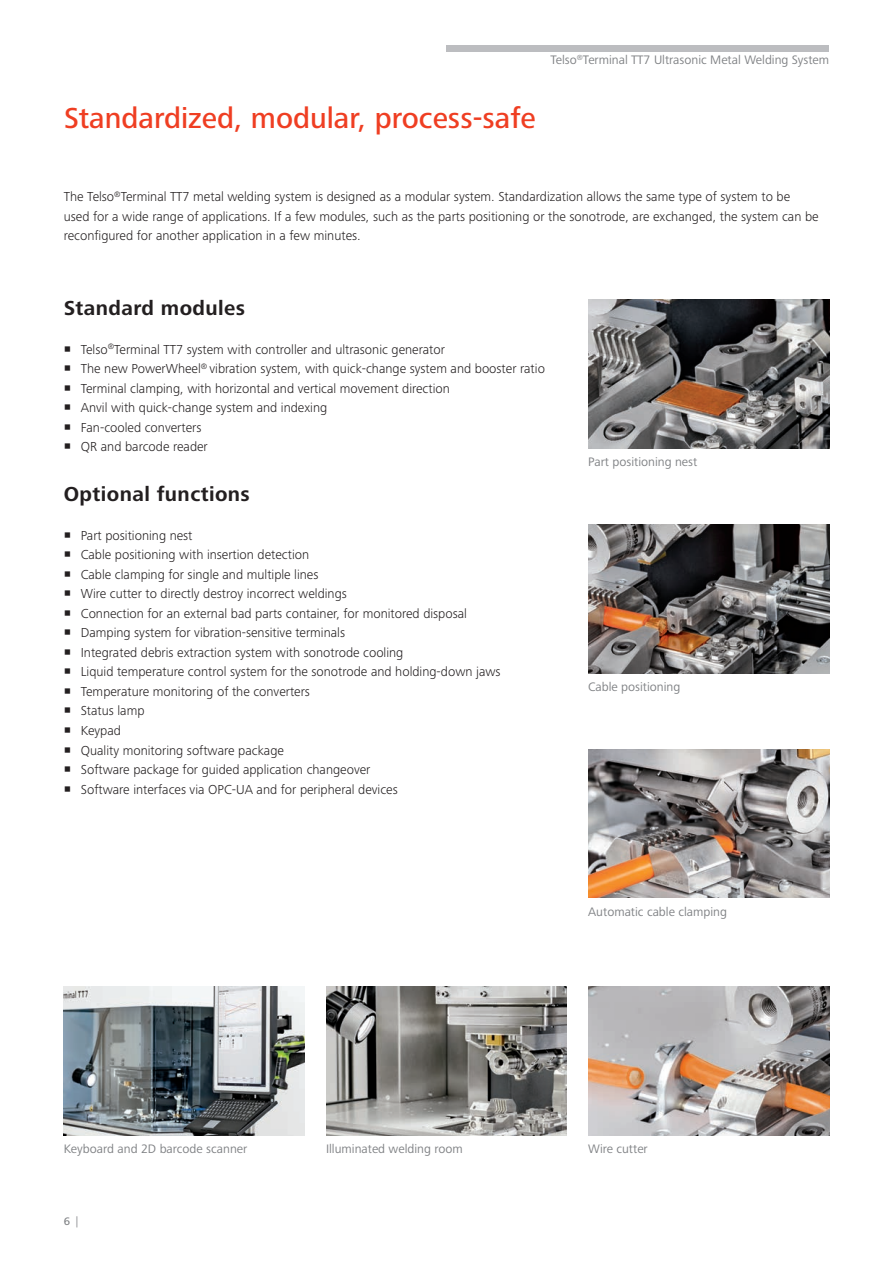
<style>
.page{position:relative;width:893px;height:1263px;background:#fff}
.page>*{position:absolute;margin:0;border:0;box-sizing:border-box;transform-origin:0 0}
.t1{font:500 30px "Frutiger Next LTW1 G";color:#ef3e22}
.Titel{font:700 21px "Frutiger Next LTW1 G";letter-spacing:.02em;color:#231f20}
.Lauftext{font:300 13.5px/19.5px "Frutiger Next LTW1 G";color:#231f20}
.Bildlegende{font:12.75px "Frutiger Next LTW1 G";color:#808285}
.t2{font:500 11.25px "Frutiger Next LTW1 G";color:#808285}
.s1{font-weight:300}
</style>
<div class="page">
<img style="left:588px;top:986px;width:241px;height:149px">
<img style="left:64px;top:986px;width:241px;height:149px">
<img style="left:326px;top:986px;width:241px;height:149px">
<img style="left:588px;top:524px;width:241px;height:149px">
<img style="left:588px;top:300px;width:241px;height:149px">
<img style="left:588px;top:749px;width:241px;height:149px">
<div style="left:446px;top:46px;width:383px;height:6px;background:#bcbdc0"></div>
<p class="t1" style="left:64px;top:101px;width:474px">Standardized, modular, process-safe</p>
<p class="Bildlegende" style="left:550px;top:53px;width:280px">Telso<sup>®</sup>Terminal TT7 Ultrasonic Metal Welding System</p>
<p class="Lauftext" style="left:64px;top:187px;width:756px">The Telso<sup>®</sup>Terminal TT7 metal welding system is designed as a modular system. Standardization allows the same type of system to be used for a wide range of applications. If a few modules, such as the parts positioning or the sonotrode, are exchanged, the system can be reconfigured for another application in a few minutes.</p>
<p class="Titel" style="left:64px;top:296px;width:183px">Standard modules</p>
<p class="Lauftext" style="left:81px;top:340px;width:366px">Telso<sup>®</sup>Terminal TT7 system with controller and ultrasonic generator</p>
<p class="Lauftext" style="left:81px;top:359px;width:466px">The new PowerWheel<sup>®</sup> vibration system, with quick-change system and booster ratio</p>
<p class="Lauftext" style="left:81px;top:379px;width:371px">Terminal clamping, with horizontal and vertical movement direction</p>
<p class="Lauftext" style="left:81px;top:398px;width:248px">Anvil with quick-change system and indexing</p>
<p class="Lauftext" style="left:81px;top:418px;width:122px">Fan-cooled converters</p>
<p class="Lauftext" style="left:81px;top:437px;width:129px">QR and barcode reader</p>
<p class="Titel" style="left:64px;top:482px;width:188px">Optional functions</p>
<p class="Lauftext" style="left:81px;top:526px;width:113px">Part positioning nest</p>
<p class="Lauftext" style="left:81px;top:545px;width:230px">Cable positioning with insertion detection</p>
<p class="Lauftext" style="left:81px;top:565px;width:239px">Cable clamping for single and multiple lines</p>
<p class="Lauftext" style="left:81px;top:584px;width:268px">Wire cutter to directly destroy incorrect weldings</p>
<p class="Lauftext" style="left:81px;top:604px;width:388px">Connection for an external bad parts container, for monitored disposal</p>
<p class="Lauftext" style="left:81px;top:623px;width:266px">Damping system for vibration-sensitive terminals</p>
<p class="Lauftext" style="left:81px;top:643px;width:324px">Integrated debris extraction system with sonotrode cooling</p>
<p class="Lauftext" style="left:81px;top:662px;width:421px">Liquid temperature control system for the sonotrode and holding-down jaws</p>
<p class="Lauftext" style="left:81px;top:682px;width:231px">Temperature monitoring of the converters</p>
<p class="Lauftext" style="left:81px;top:701px;width:65px">Status lamp</p>
<p class="Lauftext" style="left:81px;top:721px;width:42px">Keypad</p>
<p class="Lauftext" style="left:81px;top:740px;width:205px">Quality monitoring software package</p>
<p class="Lauftext" style="left:81px;top:760px;width:291px">Software package for guided application changeover</p>
<p class="Lauftext" style="left:81px;top:779px;width:318px">Software interfaces via OPC-UA and for peripheral devices</p>
<p class="Bildlegende" style="left:588px;top:455px;width:111px">Part positioning nest</p>
<p class="Bildlegende" style="left:588px;top:679px;width:94px">Cable positioning</p>
<p class="Bildlegende" style="left:588px;top:904px;width:140px">Automatic cable clamping</p>
<p class="Bildlegende" style="left:64px;top:1141px;width:185px">Keyboard and 2D barcode scanner</p>
<p class="Bildlegende" style="left:588px;top:1141px;width:61px">Wire cutter</p>
<p class="Bildlegende" style="left:326px;top:1141px;width:138px">Illuminated welding room</p>
<p class="t2" style="left:64px;top:1215px;width:16px">6 <span class="s1">|</span></p>
</div>
